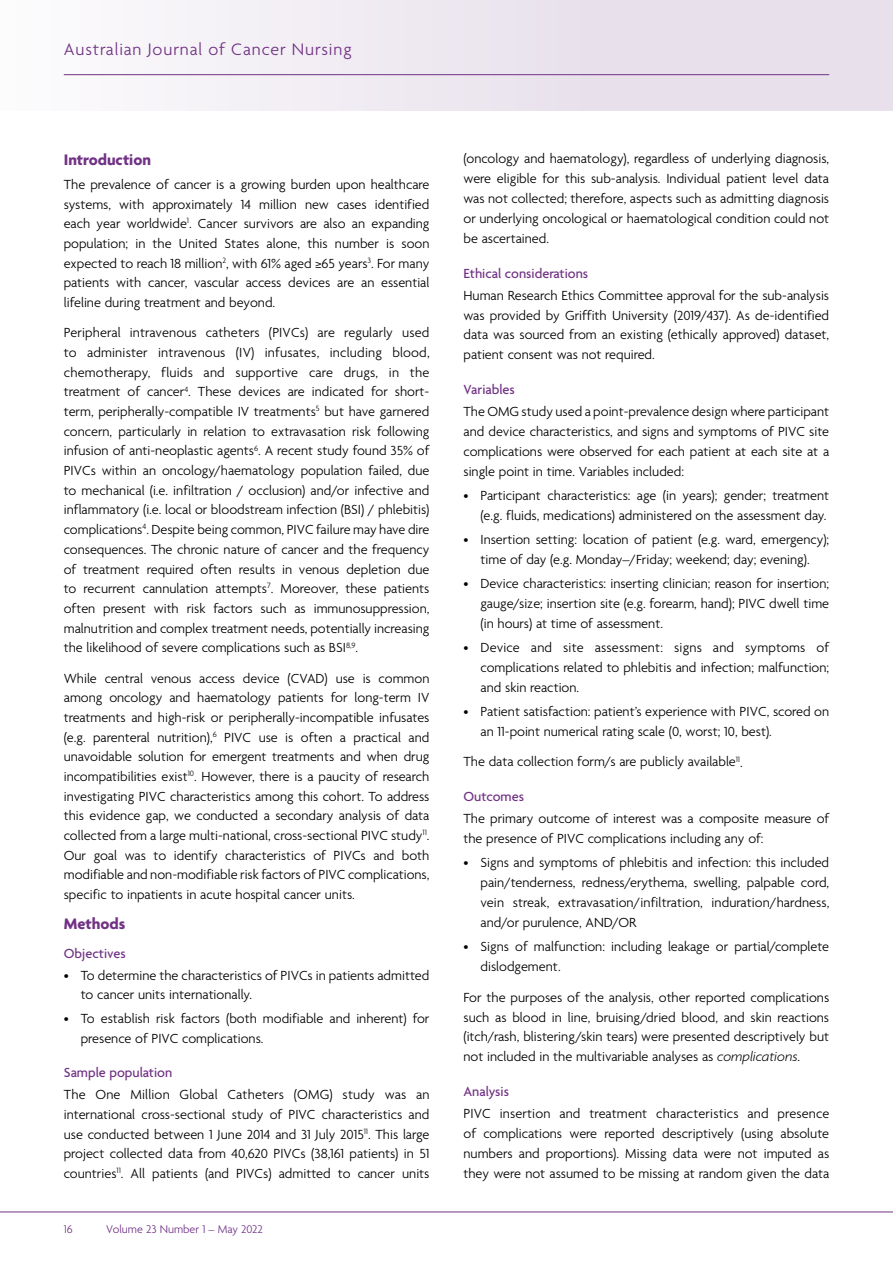
<style>
.page{position:relative;width:893px;height:1263px;background:#fff}
.page>*{position:absolute;margin:0;border:0;box-sizing:border-box;transform-origin:0 0}
.t1{font:300 18px "Agenda";letter-spacing:.05em;color:#713285}
.t2{font:700 16.5px "Agenda";color:#713285}
.t3{font:300 14.25px/19.6px "Agenda";color:#000;text-align:justify}
.t4{font:500 14.25px "Agenda";color:#713285}
.t5{font:300 12px "Agenda";color:#713285}
.s1{font-style:italic}
</style>
<div class="page">
<div style="left:0;top:0;width:893px;height:111px;background:linear-gradient(to right,#faf9fb,#e3dbe8)"></div>
<hr style="left:0;top:1211px;width:893px;height:1px;background:#713285">
<hr style="left:64px;top:74px;width:765px;height:1px;background:#713285">
<p class="t1" style="left:64px;top:40px;width:289px">Australian Journal of Cancer Nursing</p>
<p class="t2" style="left:64px;top:151px;width:89px">Introduction</p>
<p class="t3" style="left:64px;top:175px;width:367px">The prevalence of cancer is a growing burden upon healthcare systems, with approximately 14 million new cases identified each year worldwide<sup>1</sup>. Cancer survivors are also an expanding population; in the United States alone, this number is soon expected to reach 18 million<sup>2</sup>, with 61% aged ≥65 years<sup>3</sup>. For many patients with cancer, vascular access devices are an essential lifeline during treatment and beyond.</p>
<p class="t3" style="left:64px;top:324px;width:367px">Peripheral intravenous catheters (PIVCs) are regularly used to administer intravenous (IV) infusates, including blood, chemotherapy, fluids and supportive care drugs, in the treatment of cancer<sup>4</sup>. These devices are indicated for short&shy;term, peripherally-compatible IV treatments<sup>5</sup> but have garnered concern, particularly in relation to extravasation risk following infusion of anti-neoplastic agents<sup>6</sup>. A recent study found 35% of PIVCs within an oncology/haematology population failed, due to mechanical (i.e. infiltration / occlusion) and/or infective and inflammatory (i.e. local or bloodstream infection (BSI) / phlebitis) complications<sup>4</sup>. Despite being common, PIVC failure may have dire consequences. The chronic nature of cancer and the frequency of treatment required often results in venous depletion due to recurrent cannulation attempts<sup>7</sup>. Moreover, these patients often present with risk factors such as immunosuppression, malnutrition and complex treatment needs, potentially increasing the likelihood of severe complications such as BSI<sup>8,9</sup>.</p>
<p class="t3" style="left:64px;top:669px;width:367px">While central venous access device (CVAD) use is common among oncology and haematology patients for long-term IV treatments and high-risk or peripherally-incompatible infusates (e.g. parenteral nutrition),<sup>6</sup> PIVC use is often a practical and unavoidable solution for emergent treatments and when drug incompatibilities exist<sup>10</sup>. However, there is a paucity of research investigating PIVC characteristics among this cohort. To address this evidence gap, we conducted a secondary analysis of data collected from a large multi-national, cross-sectional PIVC study<sup>11</sup>.<br>Our goal was to identify characteristics of PIVCs and both modifiable and non-modifiable risk factors of PIVC complications, specific to inpatients in acute hospital cancer units.</p>
<p class="t2" style="left:64px;top:915px;width:63px">Methods</p>
<p class="t4" style="left:64px;top:945px;width:63px">Objectives</p>
<p class="t3" style="left:81px;top:966px;width:350px;text-indent:-17px">• To determine the characteristics of PIVCs in patients admitted to cancer units internationally.</p>
<p class="t3" style="left:81px;top:1009px;width:350px;text-indent:-17px">• To establish risk factors (both modifiable and inherent) for presence of PIVC complications.</p>
<p class="t4" style="left:64px;top:1065px;width:110px">Sample population</p>
<p class="t3" style="left:64px;top:1086px;width:367px">The One Million Global Catheters (OMG) study was an international cross-sectional study of PIVC characteristics and use conducted between 1 June 2014 and 31 July 2015<sup>11</sup>. This large project collected data from 40,620 PIVCs (38,161 patients) in 51 countries<sup>11</sup>. All patients (and PIVCs) admitted to cancer units</p>
<p class="t5" style="left:64px;top:1223px;width:10px">16</p>
<p class="t5" style="left:106px;top:1223px;width:158px">Volume 23 Number 1 – May 2022</p>
<p class="t3" style="left:463px;top:150px;width:367px">(oncology and haematology), regardless of underlying diagnosis, were eligible for this sub-analysis. Individual patient level data was not collected; therefore, aspects such as admitting diagnosis or underlying oncological or haematological condition could not be ascertained.</p>
<p class="t4" style="left:463px;top:265px;width:126px">Ethical considerations</p>
<p class="t3" style="left:463px;top:286px;width:367px">Human Research Ethics Committee approval for the sub-analysis was provided by Griffith University (2019/437). As de-identified data was sourced from an existing (ethically approved) dataset, patient consent was not required.</p>
<p class="t4" style="left:463px;top:382px;width:53px">Variables</p>
<p class="t3" style="left:463px;top:402px;width:367px">The OMG study used a point-prevalence design where participant and device characteristics, and signs and symptoms of PIVC site complications were observed for each patient at each site at a single point in time. Variables included:</p>
<p class="t3" style="left:463px;top:486px;width:367px;text-align:right">• Participant characteristics: age (in years); gender; treatment (e.g. fluids, medications) administered on the assessment day.</p>
<p class="t3" style="left:463px;top:530px;width:367px;text-align:center">• Insertion setting: location of patient (e.g. ward, emergency); time of day (e.g. Monday–/Friday; weekend; day; evening).</p>
<p class="t3" style="left:480px;top:574px;width:350px;text-indent:-17px">• Device characteristics: inserting clinician; reason for insertion; gauge/size; insertion site (e.g. forearm, hand); PIVC dwell time (in hours) at time of assessment.</p>
<p class="t3" style="left:480px;top:638px;width:350px;text-indent:-17px">• Device and site assessment: signs and symptoms of complications related to phlebitis and infection; malfunction; and skin reaction.</p>
<p class="t3" style="left:480px;top:702px;width:350px;text-indent:-17px">• Patient satisfaction: patient’s experience with PIVC, scored on an 11-point numerical rating scale (0, worst; 10, best).</p>
<p class="t3" style="left:463px;top:753px;width:281px">The data collection form/s are publicly available<sup>11</sup>.</p>
<p class="t4" style="left:463px;top:789px;width:62px">Outcomes</p>
<p class="t3" style="left:463px;top:810px;width:367px">The primary outcome of interest was a composite measure of the presence of PIVC complications including any of:</p>
<p class="t3" style="left:480px;top:854px;width:350px;text-indent:-17px">• Signs and symptoms of phlebitis and infection: this included pain/tenderness, redness/erythema, swelling, palpable cord, vein streak, extravasation/infiltration, induration/hardness, and/or purulence, AND/OR</p>
<p class="t3" style="left:480px;top:937px;width:350px;text-indent:-17px">• Signs of malfunction: including leakage or partial/complete dislodgement.</p>
<p class="t3" style="left:463px;top:988px;width:367px">For the purposes of the analysis, other reported complications such as blood in line, bruising/dried blood, and skin reactions (itch/rash, blistering/skin tears) were presented descriptively but not included in the multivariable analyses as <span class="s1">complications</span>.</p>
<p class="t4" style="left:463px;top:1084px;width:47px">Analysis</p>
<p class="t3" style="left:463px;top:1104px;width:367px">PIVC insertion and treatment characteristics and presence of complications were reported descriptively (using absolute numbers and proportions). Missing data were not imputed as they were not assumed to be missing at random given the data</p>
</div>
